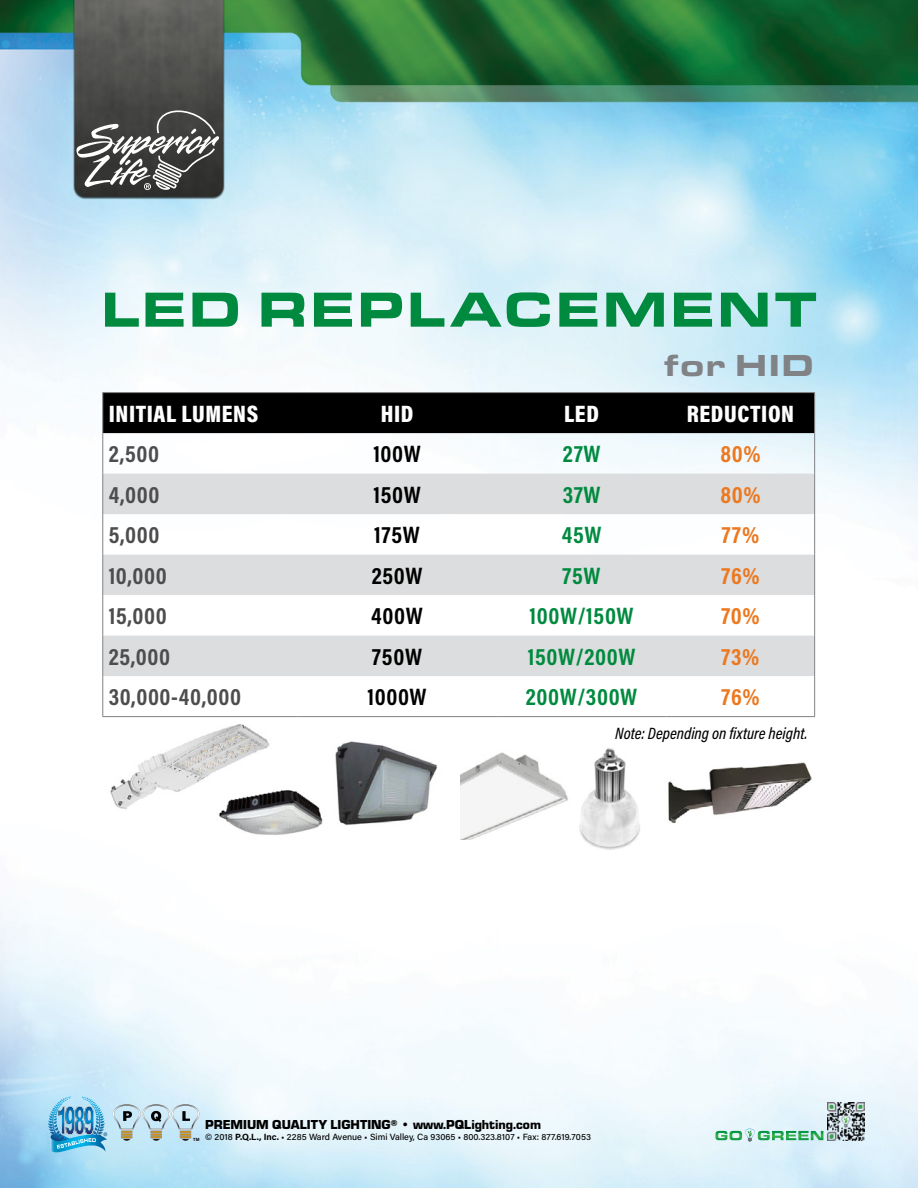
<style>
.page{position:relative;width:918px;height:1188px;background:#fff}
.page>*{position:absolute;margin:0;border:0;box-sizing:border-box;transform-origin:0 0}
.t1{font:900 51px "Eurostile Ext";letter-spacing:.025em;color:#008a3f}
.t2{font:900 31.5px "Eurostile Ext";letter-spacing:.025em;color:#808285}
.t3{font:700 24px "Acumin Pro Cond";letter-spacing:.025em;color:#4d4d4f}
.t4{font:700 24px "Acumin Pro Cond";letter-spacing:.025em;color:#008a3f}
.t5{font:700 24px "Acumin Pro Cond";letter-spacing:.025em;color:#000}
.t6{font:900 24px "Acumin Pro Cond";letter-spacing:.025em;color:#fff}
.t7{font:700 24px "Acumin Pro Cond";letter-spacing:.035em;color:#ec781f}
.t8{font:italic 500 16.5px "Acumin Pro Cond";color:#000}
.t9{font:900 13.5px "Eurostile";color:#000}
.t10{font:500 9px "Acumin Pro";color:#000}
.t11{font:700 4.5px "Acumin Pro Semi Cond";color:#000}
.s1{font-weight:700}
</style>
<div class="page">
<img style="left:0;top:0;width:918px;height:1188px">
<svg style="left:76px;top:107px;width:143px;height:83px;background:#636361"></svg>
<img style="left:328px;top:735px;width:115px;height:97px">
<img style="left:552px;top:741px;width:116px;height:115px">
<img style="left:664px;top:756px;width:150px;height:70px">
<img style="left:106px;top:721px;width:169px;height:97px">
<div style="left:103px;top:393px;width:711px;height:40px;background:#000"></div>
<svg style="left:103px;top:474px;width:711px;height:202px;fill:#dcddde"></svg>
<hr style="left:102px;top:392px;width:195px;height:1px;background:#808285">
<hr style="left:102px;top:393px;width:1px;height:40px;background:#808285">
<hr style="left:297px;top:392px;width:200px;height:1px;background:#808285">
<hr style="left:497px;top:392px;width:169px;height:1px;background:#808285">
<hr style="left:666px;top:392px;width:149px;height:1px;background:#808285">
<hr style="left:814px;top:393px;width:1px;height:40px;background:#808285">
<hr style="left:102px;top:433px;width:1px;height:41px;background:#808285">
<hr style="left:814px;top:433px;width:1px;height:41px;background:#808285">
<hr style="left:102px;top:474px;width:1px;height:40px;background:#808285">
<hr style="left:814px;top:474px;width:1px;height:40px;background:#808285">
<hr style="left:102px;top:514px;width:1px;height:41px;background:#808285">
<hr style="left:814px;top:514px;width:1px;height:41px;background:#808285">
<hr style="left:102px;top:555px;width:1px;height:40px;background:#808285">
<hr style="left:814px;top:555px;width:1px;height:40px;background:#808285">
<hr style="left:102px;top:595px;width:1px;height:41px;background:#808285">
<hr style="left:814px;top:595px;width:1px;height:41px;background:#808285">
<hr style="left:102px;top:636px;width:1px;height:40px;background:#808285">
<hr style="left:814px;top:636px;width:1px;height:40px;background:#808285">
<hr style="left:102px;top:676px;width:1px;height:40px;background:#808285">
<hr style="left:814px;top:676px;width:1px;height:40px;background:#808285">
<hr style="left:102px;top:716px;width:195px;height:1px;background:#808285">
<hr style="left:297px;top:716px;width:200px;height:1px;background:#808285">
<hr style="left:497px;top:716px;width:169px;height:1px;background:#808285">
<hr style="left:666px;top:716px;width:149px;height:1px;background:#808285">
<img style="left:461px;top:745px;width:111px;height:95px">
<img style="left:216px;top:783px;width:109px;height:63px">
<img style="left:827px;top:1103px;width:38px;height:37px">
<svg style="left:715px;top:1129px;width:108px;height:13px"></svg>
<svg style="left:50px;top:1096px;width:150px;height:56px;background:#9ecadd"></svg>
<p class="t1" style="left:101px;top:271px;width:718px">LED REPLACEMENT</p>
<p class="t2" style="left:663px;top:341px;width:153px">for HID</p>
<p class="t6" style="left:109px;top:398px;width:151px">INITIAL LUMENS</p>
<p class="t6" style="left:381px;top:398px;width:34px">HID</p>
<p class="t6" style="left:564px;top:398px;width:36px">LED</p>
<p class="t6" style="left:687px;top:398px;width:109px">REDUCTION</p>
<p class="t3" style="left:109px;top:438px;width:52px">2,500</p>
<p class="t5" style="left:373px;top:438px;width:49px">100W</p>
<p class="t4" style="left:563px;top:438px;width:39px">27W</p>
<p class="t7" style="left:720px;top:438px;width:42px">80%</p>
<p class="t3" style="left:109px;top:479px;width:52px">4,000</p>
<p class="t5" style="left:373px;top:479px;width:49px">150W</p>
<p class="t4" style="left:563px;top:479px;width:39px">37W</p>
<p class="t7" style="left:720px;top:479px;width:42px">80%</p>
<p class="t3" style="left:109px;top:519px;width:52px">5,000</p>
<p class="t5" style="left:374px;top:519px;width:47px">175W</p>
<p class="t4" style="left:562px;top:519px;width:41px">45W</p>
<p class="t7" style="left:722px;top:519px;width:39px">77%</p>
<p class="t3" style="left:109px;top:560px;width:60px">10,000</p>
<p class="t5" style="left:372px;top:560px;width:52px">250W</p>
<p class="t4" style="left:563px;top:560px;width:40px">75W</p>
<p class="t7" style="left:721px;top:560px;width:40px">76%</p>
<p class="t3" style="left:109px;top:600px;width:60px">15,000</p>
<p class="t5" style="left:371px;top:600px;width:53px">400W</p>
<p class="t4" style="left:530px;top:600px;width:106px">100W/150W</p>
<p class="t7" style="left:721px;top:600px;width:40px">70%</p>
<p class="t3" style="left:109px;top:641px;width:63px">25,000</p>
<p class="t5" style="left:372px;top:641px;width:51px">750W</p>
<p class="t4" style="left:528px;top:641px;width:109px">150W/200W</p>
<p class="t7" style="left:722px;top:641px;width:40px">73%</p>
<p class="t3" style="left:109px;top:681px;width:134px">30,000-40,000</p>
<p class="t5" style="left:368px;top:681px;width:61px">1000W</p>
<p class="t4" style="left:526px;top:681px;width:113px">200W/300W</p>
<p class="t7" style="left:721px;top:681px;width:40px">76%</p>
<p class="t8" style="left:615px;top:723px;width:194px">Note: Depending on fixture height.</p>
<p class="t9" style="left:205px;top:1115px;width:337px">PREMIUM QUALITY LIGHTING<sup>®</sup> <span class="s1">•</span> www.PQLighting.com</p>
<p class="t10" style="left:205px;top:1131px;width:387px">© 2018 <span class="s1">P.Q.L., Inc.</span> • 2285 Ward Avenue • Simi Valley, Ca 93065 • 800.323.8107 • Fax: 877.619.7053</p>
<p class="t11" style="left:193px;top:1136px;width:8px">TM</p>
</div>
